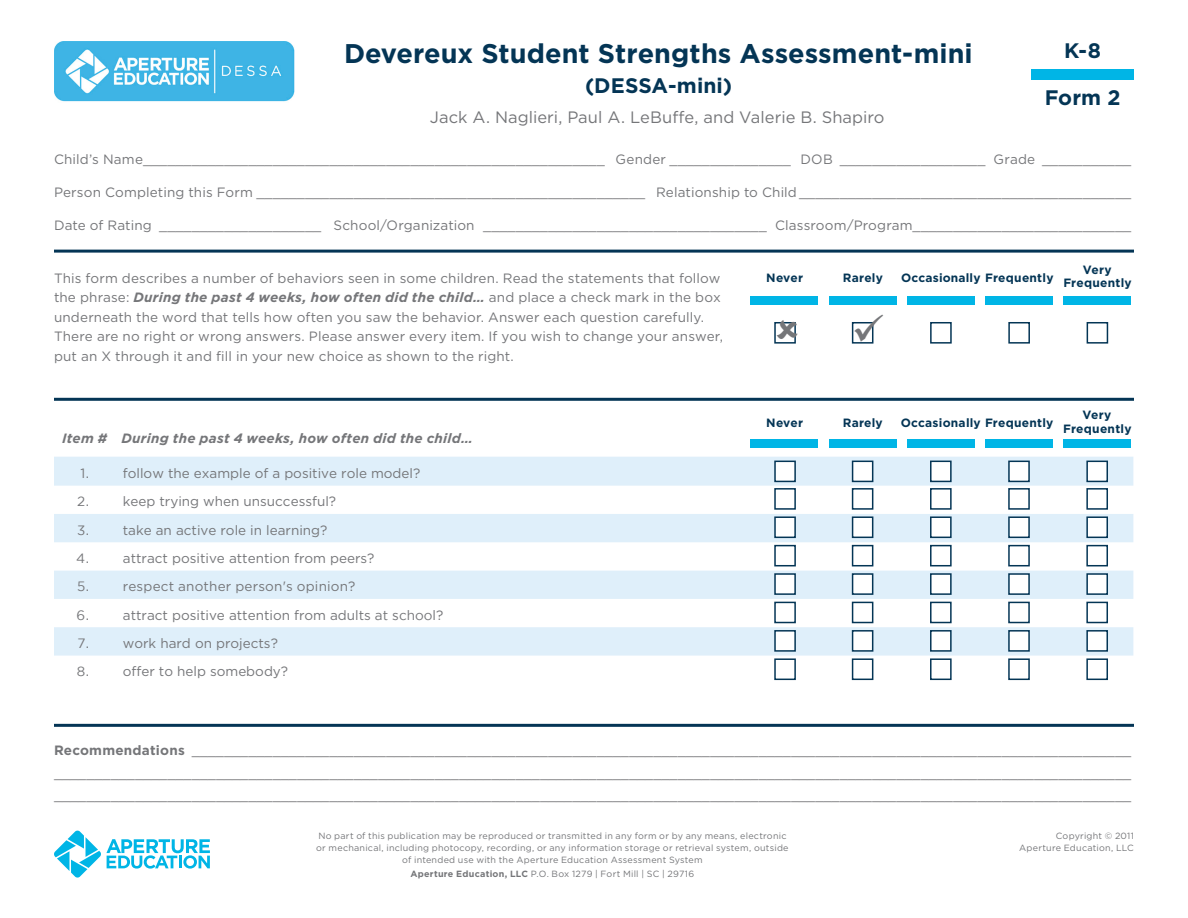
<style>
.page{position:relative;width:1188px;height:918px;background:#fff}
.page>*{position:absolute;margin:0;border:0;box-sizing:border-box;transform-origin:0 0}
.t1{font:700 27px "Gotham";color:#043555}
.t2{font:700 21px "Gotham";letter-spacing:.005em;color:#043555}
.t3{font:16.5px "Gotham";color:#757679}
.t4{font:13.5px/19.5px "Gotham";letter-spacing:.005em;color:#757679}
.t5{font:italic 700 13.5px "Gotham";letter-spacing:.015em;color:#757679}
.t6{font:700 12px "Gotham";letter-spacing:.02em;color:#043555}
.t7{font:9px/12px "Gotham";letter-spacing:.025em;color:#757679;text-align:center}
.s1{font-weight:700;font-style:italic}
.s2{font-weight:700}
</style>
<div class="page">
<div style="left:1031px;top:69px;width:103px;height:10px;background:#00b5e6"></div>
<hr style="left:54px;top:250px;width:1080px;height:3px;background:#043555">
<svg style="left:54px;top:457px;width:1079px;height:199px;fill:#dfeffa"></svg>
<hr style="left:54px;top:398px;width:1080px;height:3px;background:#043555">
<hr style="left:54px;top:724px;width:1080px;height:3px;background:#043555">
<div style="left:829px;top:440px;width:67px;height:8px;background:#00b5e6"></div>
<div style="left:751px;top:440px;width:67px;height:8px;background:#00b5e6"></div>
<div style="left:907px;top:440px;width:68px;height:8px;background:#00b5e6"></div>
<div style="left:985px;top:440px;width:68px;height:8px;background:#00b5e6"></div>
<div style="left:1063px;top:440px;width:68px;height:8px;background:#00b5e6"></div>
<div style="left:852px;top:461px;width:21px;height:21px;background:#fff;border:2px solid #043555"></div>
<div style="left:774px;top:461px;width:22px;height:21px;background:#fff;border:2px solid #043555"></div>
<div style="left:930px;top:461px;width:22px;height:21px;background:#fff;border:2px solid #043555"></div>
<div style="left:1008px;top:461px;width:22px;height:21px;background:#fff;border:2px solid #043555"></div>
<div style="left:1086px;top:461px;width:22px;height:21px;background:#fff;border:2px solid #043555"></div>
<div style="left:852px;top:516px;width:21px;height:22px;background:#fff;border:2px solid #043555"></div>
<div style="left:774px;top:516px;width:22px;height:22px;background:#fff;border:2px solid #043555"></div>
<div style="left:930px;top:516px;width:22px;height:22px;background:#fff;border:2px solid #043555"></div>
<div style="left:1008px;top:516px;width:22px;height:22px;background:#fff;border:2px solid #043555"></div>
<div style="left:1086px;top:516px;width:22px;height:22px;background:#fff;border:2px solid #043555"></div>
<div style="left:852px;top:573px;width:21px;height:22px;background:#fff;border:2px solid #043555"></div>
<div style="left:774px;top:573px;width:22px;height:22px;background:#fff;border:2px solid #043555"></div>
<div style="left:930px;top:573px;width:22px;height:22px;background:#fff;border:2px solid #043555"></div>
<div style="left:1008px;top:573px;width:22px;height:22px;background:#fff;border:2px solid #043555"></div>
<div style="left:1086px;top:573px;width:22px;height:22px;background:#fff;border:2px solid #043555"></div>
<div style="left:852px;top:630px;width:21px;height:22px;background:#fff;border:2px solid #043555"></div>
<div style="left:774px;top:630px;width:22px;height:22px;background:#fff;border:2px solid #043555"></div>
<div style="left:930px;top:630px;width:22px;height:22px;background:#fff;border:2px solid #043555"></div>
<div style="left:1008px;top:630px;width:22px;height:22px;background:#fff;border:2px solid #043555"></div>
<div style="left:1086px;top:630px;width:22px;height:22px;background:#fff;border:2px solid #043555"></div>
<div style="left:852px;top:488px;width:21px;height:22px;background:#fff;border:2px solid #043555"></div>
<div style="left:774px;top:488px;width:22px;height:22px;background:#fff;border:2px solid #043555"></div>
<div style="left:930px;top:488px;width:22px;height:22px;background:#fff;border:2px solid #043555"></div>
<div style="left:1008px;top:488px;width:22px;height:22px;background:#fff;border:2px solid #043555"></div>
<div style="left:1086px;top:488px;width:22px;height:22px;background:#fff;border:2px solid #043555"></div>
<div style="left:852px;top:545px;width:21px;height:21px;background:#fff;border:2px solid #043555"></div>
<div style="left:774px;top:545px;width:22px;height:21px;background:#fff;border:2px solid #043555"></div>
<div style="left:930px;top:545px;width:22px;height:21px;background:#fff;border:2px solid #043555"></div>
<div style="left:1008px;top:545px;width:22px;height:21px;background:#fff;border:2px solid #043555"></div>
<div style="left:1086px;top:545px;width:22px;height:21px;background:#fff;border:2px solid #043555"></div>
<div style="left:852px;top:602px;width:21px;height:21px;background:#fff;border:2px solid #043555"></div>
<div style="left:774px;top:602px;width:22px;height:21px;background:#fff;border:2px solid #043555"></div>
<div style="left:930px;top:602px;width:22px;height:21px;background:#fff;border:2px solid #043555"></div>
<div style="left:1008px;top:602px;width:22px;height:21px;background:#fff;border:2px solid #043555"></div>
<div style="left:1086px;top:602px;width:22px;height:21px;background:#fff;border:2px solid #043555"></div>
<div style="left:852px;top:658px;width:21px;height:22px;background:#fff;border:2px solid #043555"></div>
<div style="left:774px;top:658px;width:22px;height:22px;background:#fff;border:2px solid #043555"></div>
<div style="left:930px;top:658px;width:22px;height:22px;background:#fff;border:2px solid #043555"></div>
<div style="left:1008px;top:658px;width:22px;height:22px;background:#fff;border:2px solid #043555"></div>
<div style="left:1086px;top:658px;width:22px;height:22px;background:#fff;border:2px solid #043555"></div>
<svg style="left:54px;top:831px;width:156px;height:47px"></svg>
<div style="left:751px;top:296px;width:67px;height:8px;background:#00b5e6"></div>
<div style="left:774px;top:322px;width:22px;height:22px;border:2px solid #043555"></div>
<div style="left:829px;top:296px;width:67px;height:8px;background:#00b5e6"></div>
<div style="left:852px;top:322px;width:21px;height:22px;border:2px solid #043555"></div>
<div style="left:907px;top:296px;width:68px;height:8px;background:#00b5e6"></div>
<div style="left:930px;top:322px;width:22px;height:22px;border:2px solid #043555"></div>
<div style="left:985px;top:296px;width:68px;height:8px;background:#00b5e6"></div>
<div style="left:1008px;top:322px;width:22px;height:22px;border:2px solid #043555"></div>
<div style="left:1064px;top:296px;width:67px;height:8px;background:#00b5e6"></div>
<div style="left:1087px;top:322px;width:21px;height:22px;border:2px solid #043555"></div>
<img style="left:54px;top:41px;width:241px;height:61px">
<svg style="left:777px;top:322px;width:19px;height:17px"></svg>
<svg style="left:855px;top:322px;width:19px;height:20px"></svg>
<p class="t1" style="left:344px;top:38px;width:630px">Devereux Student Strengths Assessment-mini</p>
<p class="t2" style="left:585px;top:73px;width:148px">(DESSA-mini)</p>
<p class="t3" style="left:430px;top:106px;width:456px">Jack A. Naglieri, Paul A. LeBuffe, and Valerie B. Shapiro</p>
<p class="t2" style="left:1064px;top:38px;width:38px">K-8</p>
<p class="t2" style="left:1045px;top:86px;width:77px">Form 2</p>
<p class="t4" style="left:54px;top:149px;width:1079px">Child’s Name_________________________________________________________ Gender _______________ DOB __________________ Grade ___________</p>
<p class="t4" style="left:54px;top:182px;width:1079px">Person Completing this Form ________________________________________________ Relationship to Child _________________________________________</p>
<p class="t4" style="left:54px;top:215px;width:1079px">Date of Rating ____________________ School/Organization ___________________________________ Classroom/Program___________________________</p>
<p class="t4" style="left:54px;top:268px;width:671px">This form describes a number of behaviors seen in some children. Read the statements that follow the phrase: <span class="s1">During the past 4 weeks, how often did the child…</span> and place a check mark in the box underneath the word that tells how often you saw the behavior. Answer each question carefully.<br>There are no right or wrong answers. Please answer every item. If you wish to change your answer, put an X through it and fill in your new choice as shown to the right.</p>
<p class="t5" style="left:62px;top:431px;width:412px">Item # During the past 4 weeks, how often did the child…</p>
<p class="t4" style="left:81px;top:463px;width:10px">1.</p>
<p class="t4" style="left:123px;top:463px;width:299px">follow the example of a positive role model?</p>
<p class="t4" style="left:77px;top:492px;width:13px">2.</p>
<p class="t4" style="left:123px;top:492px;width:215px">keep trying when unsuccessful?</p>
<p class="t4" style="left:77px;top:520px;width:14px">3.</p>
<p class="t4" style="left:123px;top:520px;width:206px">take an active role in learning?</p>
<p class="t4" style="left:76px;top:548px;width:14px">4.</p>
<p class="t4" style="left:123px;top:548px;width:253px">attract positive attention from peers?</p>
<p class="t4" style="left:77px;top:577px;width:14px">5.</p>
<p class="t4" style="left:123px;top:577px;width:234px">respect another person's opinion?</p>
<p class="t4" style="left:77px;top:605px;width:14px">6.</p>
<p class="t4" style="left:123px;top:605px;width:322px">attract positive attention from adults at school?</p>
<p class="t4" style="left:77px;top:633px;width:13px">7.</p>
<p class="t4" style="left:123px;top:633px;width:157px">work hard on projects?</p>
<p class="t4" style="left:77px;top:662px;width:14px">8.</p>
<p class="t4" style="left:123px;top:661px;width:167px">offer to help somebody?</p>
<p class="t6" style="left:766px;top:270px;width:38px">Never</p>
<p class="t6" style="left:843px;top:270px;width:41px">Rarely</p>
<p class="t6" style="left:901px;top:270px;width:154px">Occasionally Frequently</p>
<p class="t6" style="left:1083px;top:263px;width:30px">Very</p>
<p class="t6" style="left:1063px;top:276px;width:70px">Frequently</p>
<p class="t6" style="left:766px;top:416px;width:38px">Never</p>
<p class="t6" style="left:843px;top:416px;width:41px">Rarely</p>
<p class="t6" style="left:901px;top:416px;width:154px">Occasionally Frequently</p>
<p class="t6" style="left:1083px;top:408px;width:30px">Very</p>
<p class="t6" style="left:1063px;top:421px;width:70px">Frequently</p>
<p class="t4" style="left:54px;top:739px;width:1079px;line-height:22.5px;text-align:justify"><span class="s2">Recommendations</span> ____________________________________________________________________________________________________________________ _____________________________________________________________________________________________________________________________________ _____________________________________________________________________________________________________________________________________</p>
<p class="t7" style="left:316px;top:829px;width:474px">No part of this publication may be reproduced or transmitted in any form or by any means, electronic or mechanical, including photocopy, recording, or any information storage or retrieval system, outside of intended use with the Aperture Education Assessment System</p>
<p class="t7" style="left:410px;top:868px;width:285px"><span class="s2">Aperture Education, LLC</span> P.O. Box 1279 | Fort Mill | SC | 29716</p>
<p class="t7" style="left:1056px;top:829px;width:80px">Copyright © 2011</p>
<p class="t7" style="left:1019px;top:841px;width:116px">Aperture Education, LLC</p>
</div>
